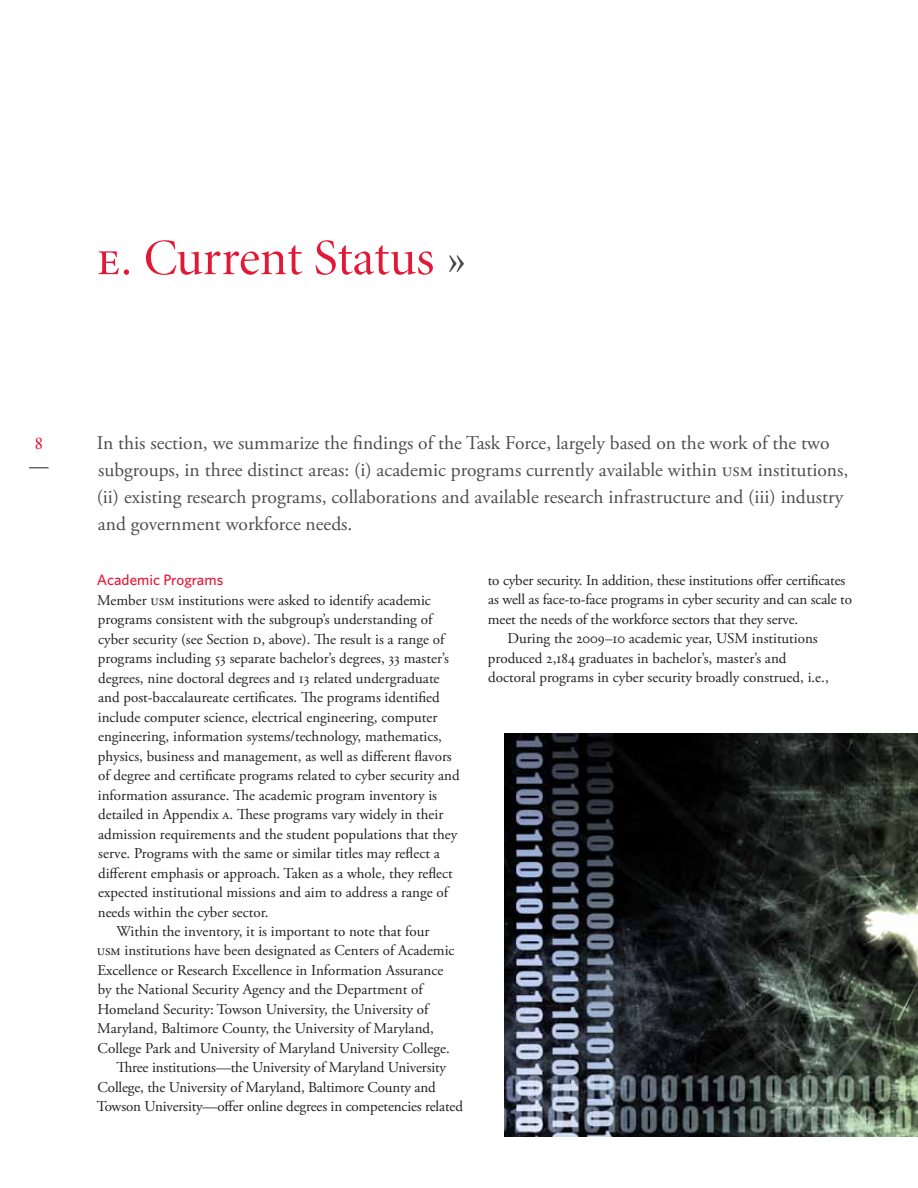
<style>
.page{position:relative;width:918px;height:1188px;background:#fff}
.page>*{position:absolute;margin:0;border:0;box-sizing:border-box;transform-origin:0 0}
.t1{font:51px "Minion Display";color:#e31837}
.t2{font:19.5px/27px "Adobe Garamond Pro";color:#4d4d4f}
.t3{font:19.5px "Garamond Premr Pro";color:#e31837}
.t4{font:15px "Adobe Garamond Pro";color:#231f20}
.t5{font:500 15px "Whitney";color:#e31837}
.s1{font-family:"Minion Exp Display"}
.s2{font-family:"Adobe Garamond Pro";color:#4d4d4f}
</style>
<div class="page">
<svg style="left:29px;top:467px;width:20px;height:1px"></svg>
<img style="left:504px;top:733px;width:414px;height:403px">
<h1 class="t1" style="left:96px;top:233px;width:371px"><span class="s1">e.</span> Current Status <span class="s2">»</span></h1>
<h2 class="t3" style="left:35px;top:431px;width:10px">8</h2>
<p class="t2" style="left:97px;top:430px;width:753px">In this section, we summarize the findings of the Task Force, largely based on the work of the two subgroups, in three distinct areas: (i) academic programs currently available within USM institutions, (ii) existing research programs, collaborations and available research infrastructure and (iii) industry and government workforce needs.</p>
<p class="t5" style="left:97px;top:570px;width:128px">Academic Programs</p>
<p class="t4" style="left:97px;top:591px;width:335px">Member USM institutions were asked to identify academic</p>
<p class="t4" style="left:98px;top:610px;width:336px">programs consistent with the subgroup’s understanding of</p>
<p class="t4" style="left:98px;top:630px;width:348px">cyber security (see Section D, above). The result is a range of</p>
<p class="t4" style="left:98px;top:649px;width:353px">programs including 53 separate bachelor’s degrees, 33 master’s</p>
<p class="t4" style="left:98px;top:669px;width:343px">degrees, nine doctoral degrees and 13 related undergraduate</p>
<p class="t4" style="left:98px;top:688px;width:343px">and post-baccalaureate certificates. The programs identified</p>
<p class="t4" style="left:98px;top:708px;width:341px">include computer science, electrical engineering, computer</p>
<p class="t4" style="left:98px;top:727px;width:345px">engineering, information systems/technology, mathematics,</p>
<p class="t4" style="left:98px;top:747px;width:355px">physics, business and management, as well as different flavors</p>
<p class="t4" style="left:98px;top:766px;width:363px">of degree and certificate programs related to cyber security and</p>
<p class="t4" style="left:98px;top:786px;width:341px">information assurance. The academic program inventory is</p>
<p class="t4" style="left:98px;top:805px;width:347px">detailed in Appendix A. These programs vary widely in their</p>
<p class="t4" style="left:98px;top:825px;width:361px">admission requirements and the student populations that they</p>
<p class="t4" style="left:98px;top:844px;width:343px">serve. Programs with the same or similar titles may reflect a</p>
<p class="t4" style="left:98px;top:864px;width:356px">different emphasis or approach. Taken as a whole, they reflect</p>
<p class="t4" style="left:98px;top:883px;width:352px">expected institutional missions and aim to address a range of</p>
<p class="t4" style="left:98px;top:903px;width:170px">needs within the cyber sector.</p>
<p class="t4" style="left:116px;top:922px;width:315px">Within the inventory, it is important to note that four</p>
<p class="t4" style="left:97px;top:942px;width:359px">USM institutions have been designated as Centers of Academic</p>
<p class="t4" style="left:97px;top:961px;width:347px">Excellence or Research Excellence in Information Assurance</p>
<p class="t4" style="left:98px;top:981px;width:326px">by the National Security Agency and the Department of</p>
<p class="t4" style="left:97px;top:1000px;width:333px">Homeland Security: Towson University, the University of</p>
<p class="t4" style="left:97px;top:1020px;width:338px">Maryland, Baltimore County, the University of Maryland,</p>
<p class="t4" style="left:98px;top:1039px;width:352px">College Park and University of Maryland University College.</p>
<p class="t4" style="left:116px;top:1059px;width:331px">Three institutions—the University of Maryland University</p>
<p class="t4" style="left:98px;top:1078px;width:340px">College, the University of Maryland, Baltimore County and</p>
<p class="t4" style="left:97px;top:1098px;width:368px">Towson University—offer online degrees in competencies related</p>
<p class="t4" style="left:488px;top:571px;width:359px">to cyber security. In addition, these institutions offer certificates</p>
<p class="t4" style="left:488px;top:591px;width:365px">as well as face-to-face programs in cyber security and can scale to</p>
<p class="t4" style="left:488px;top:610px;width:310px">meet the needs of the workforce sectors that they serve.</p>
<p class="t4" style="left:508px;top:630px;width:312px">During the 2009–10 academic year, USM institutions</p>
<p class="t4" style="left:488px;top:649px;width:300px">produced 2,184 graduates in bachelor’s, master’s and</p>
<p class="t4" style="left:488px;top:669px;width:342px">doctoral programs in cyber security broadly construed, i.e.,</p>
</div>
